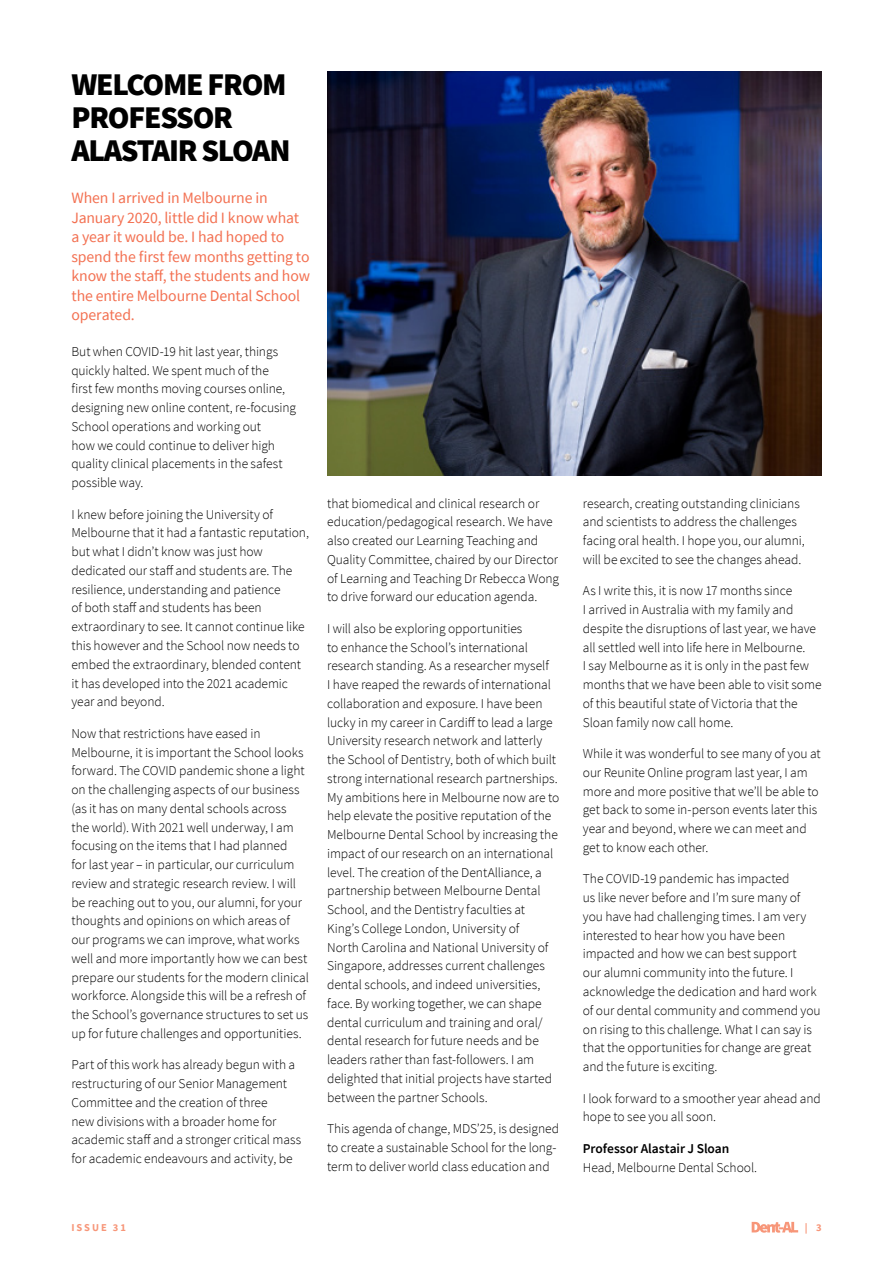
<style>
.page{position:relative;width:893px;height:1263px;background:#fff}
.page>*{position:absolute;margin:0;border:0;box-sizing:border-box;transform-origin:0 0}
.CHIRON_-_Heading_1{font:900 31.5px/33px "Source Sans Pro";letter-spacing:-.04em;color:#000}
.CHIRON_-_Intro{font:15.75px/19.5px "Source Sans Pro";letter-spacing:-.01em;color:#f37051}
.CHIRON_-_Body_Copy{font:300 13.5px/18.8px "Source Sans Pro";letter-spacing:-.005em;color:#000}
.t1{font:700 10.5px "Source Sans Pro";letter-spacing:.19em;color:#f79679}
.s1{font-weight:600}
</style>
<div class="page">
<img style="left:327px;top:71px;width:494px;height:404px">
<svg style="left:752px;top:1222px;width:46px;height:11px"></svg>
<p class="CHIRON_-_Heading_1" style="left:71px;top:68px;width:221px">WELCOME FROM<br>PROFESSOR<br>ALASTAIR SLOAN</p>
<p class="CHIRON_-_Intro" style="left:71px;top:188px;width:240px">When I arrived in Melbourne in<br>January 2020, little did I know what a year it would be. I had hoped to spend the first few months getting to know the staff, the students and how the entire Melbourne Dental School operated.</p>
<p class="CHIRON_-_Body_Copy" style="left:71px;top:342px;width:226px">But when COVID-19 hit last year, things quickly halted. We spent much of the<br>first few months moving courses online, designing new online content, re-focusing School operations and working out<br>how we could continue to deliver high quality clinical placements in the safest possible way.</p>
<p class="CHIRON_-_Body_Copy" style="left:71px;top:505px;width:239px">I knew before joining the University of Melbourne that it had a fantastic reputation, but what I didn’t know was just how dedicated our staff and students are. The resilience, understanding and patience<br>of both staff and students has been extraordinary to see. It cannot continue like this however and the School now needs to embed the extraordinary, blended content it has developed into the 2021 academic year and beyond.</p>
<p class="CHIRON_-_Body_Copy" style="left:71px;top:724px;width:239px">Now that restrictions have eased in Melbourne, it is important the School looks forward. The COVID pandemic shone a light on the challenging aspects of our business (as it has on many dental schools across<br>the world). With 2021 well underway, I am focusing on the items that I had planned<br>for last year – in particular, our curriculum review and strategic research review. I will be reaching out to you, our alumni, for your thoughts and opinions on which areas of our programs we can improve, what works well and more importantly how we can best prepare our students for the modern clinical workforce. Alongside this will be a refresh of the School’s governance structures to set us up for future challenges and opportunities.</p>
<p class="CHIRON_-_Body_Copy" style="left:71px;top:1055px;width:231px">Part of this work has already begun with a restructuring of our Senior Management Committee and the creation of three<br>new divisions with a broader home for academic staff and a stronger critical mass for academic endeavours and activity, be</p>
<p class="CHIRON_-_Body_Copy" style="left:327px;top:494px;width:233px">that biomedical and clinical research or education/pedagogical research. We have also created our Learning Teaching and Quality Committee, chaired by our Director of Learning and Teaching Dr Rebecca Wong to drive forward our education agenda.</p>
<p class="CHIRON_-_Body_Copy" style="left:327px;top:619px;width:234px">I will also be exploring opportunities<br>to enhance the School’s international research standing. As a researcher myself<br>I have reaped the rewards of international collaboration and exposure. I have been lucky in my career in Cardiff to lead a large University research network and latterly the School of Dentistry, both of which built strong international research partnerships.<br>My ambitions here in Melbourne now are to help elevate the positive reputation of the Melbourne Dental School by increasing the impact of our research on an international level. The creation of the DentAlliance, a partnership between Melbourne Dental School, and the Dentistry faculties at King’s College London, University of<br>North Carolina and National University of Singapore, addresses current challenges dental schools, and indeed universities, face. By working together, we can shape dental curriculum and training and oral/ dental research for future needs and be leaders rather than fast-followers. I am delighted that initial projects have started between the partner Schools.</p>
<p class="CHIRON_-_Body_Copy" style="left:327px;top:1119px;width:234px">This agenda of change, MDS’25, is designed to create a sustainable School for the long&shy;term to deliver world class education and</p>
<p class="CHIRON_-_Body_Copy" style="left:583px;top:494px;width:223px">research, creating outstanding clinicians and scientists to address the challenges facing oral health. I hope you, our alumni, will be excited to see the changes ahead.</p>
<p class="CHIRON_-_Body_Copy" style="left:583px;top:582px;width:240px">As I write this, it is now 17 months since<br>I arrived in Australia with my family and despite the disruptions of last year, we have all settled well into life here in Melbourne.<br>I say Melbourne as it is only in the past few months that we have been able to visit some of this beautiful state of Victoria that the Sloan family now call home.</p>
<p class="CHIRON_-_Body_Copy" style="left:583px;top:744px;width:239px">While it was wonderful to see many of you at our Reunite Online program last year, I am more and more positive that we’ll be able to get back to some in-person events later this year and beyond, where we can meet and get to know each other.</p>
<p class="CHIRON_-_Body_Copy" style="left:583px;top:870px;width:239px">The COVID-19 pandemic has impacted<br>us like never before and I’m sure many of you have had challenging times. I am very interested to hear how you have been impacted and how we can best support<br>our alumni community into the future. I acknowledge the dedication and hard work of our dental community and commend you on rising to this challenge. What I can say is that the opportunities for change are great and the future is exciting.</p>
<p class="CHIRON_-_Body_Copy" style="left:583px;top:1089px;width:239px">I look forward to a smoother year ahead and hope to see you all soon.</p>
<p class="CHIRON_-_Body_Copy" style="left:583px;top:1139px;width:176px"><span class="s1">Professor Alastair J Sloan<br></span>Head, Melbourne Dental School.</p>
<p class="t1" style="left:71px;top:1220px;width:56px">ISSUE 31</p>
<p class="t1" style="left:805px;top:1220px;width:18px">| 3</p>
</div>
